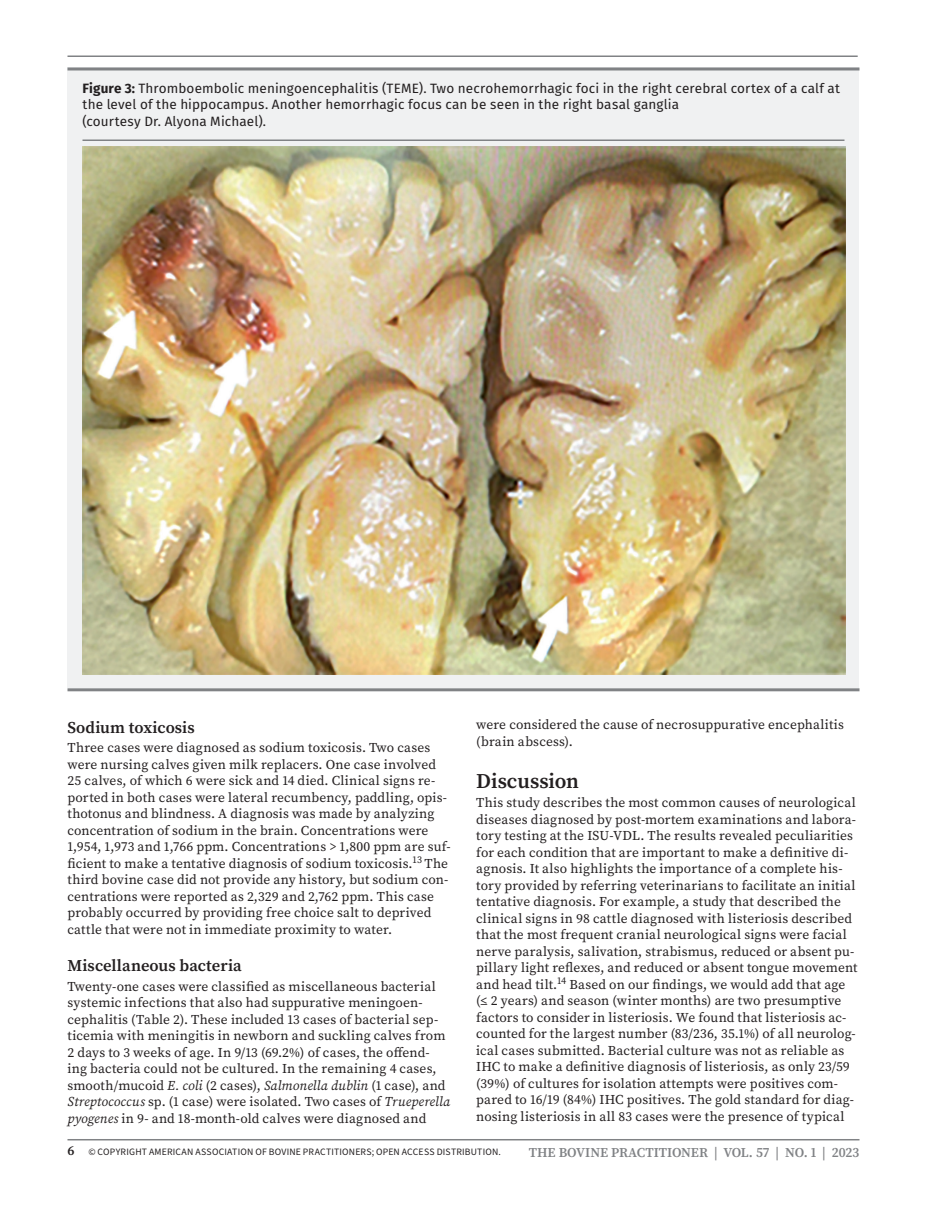
<style>
.page{position:relative;width:945px;height:1215px;background:#fff}
.page>*{position:absolute;margin:0;border:0;box-sizing:border-box;transform-origin:0 0}
.t1{font:600 21px "Source Serif Pro";color:#231f20}
.t2{font:600 16.5px "Source Serif Pro";letter-spacing:.005em;color:#231f20}
.t3{font:13.5px/16.5px "Source Serif Pro";letter-spacing:.01em;color:#231f20}
.t4{font:13.5px/16.5px "Fira Sans";letter-spacing:.01em;color:#231f20}
.t5{font:600 13.5px "Source Serif Pro";letter-spacing:-.005em;color:#808285}
.t6{font:9.75px "Source Sans 3";letter-spacing:.02em;color:#231f20}
.s1{font-weight:700}
.s2{font-style:italic}
.s3{font-family:"Source Serif Pro";font-weight:600;font-size:13.5px}
</style>
<div class="page">
<hr style="left:68px;top:56px;width:790px;height:1px;background:#808285">
<hr style="left:68px;top:1139px;width:792px;height:1px;background:#808285">
<div style="left:68px;top:68px;width:792px;height:620px;background:#f0f1f2"></div>
<hr style="left:68px;top:68px;width:792px;height:2px;background:#808285">
<hr style="left:82px;top:140px;width:762px;height:1px;background:#808285">
<hr style="left:68px;top:688px;width:792px;height:3px;background:#808285">
<img style="left:82px;top:147px;width:764px;height:528px">
<p class="t4" style="left:82px;top:80px;width:759px"><span class="s1">Figure 3:</span> Thromboembolic meningoencephalitis (TEME). Two necrohemorrhagic foci in the right cerebral cortex of a calf at the level of the hippocampus. Another hemorrhagic focus can be seen in the right basal ganglia<br>(courtesy Dr. Alyona Michael).</p>
<p class="t2" style="left:68px;top:716px;width:129px">Sodium toxicosis</p>
<p class="t3" style="left:67px;top:739px;width:385px">Three cases were diagnosed as sodium toxicosis. Two cases were nursing calves given milk replacers. One case involved 25 calves, of which 6 were sick and 14 died. Clinical signs re&shy;ported in both cases were lateral recumbency, paddling, opis&shy;thotonus and blindness. A diagnosis was made by analyzing concentration of sodium in the brain. Concentrations were 1,954, 1,973 and 1,766 ppm. Concentrations &gt; 1,800 ppm are suf&shy;ficient to make a tentative diagnosis of sodium toxicosis.<sup>13</sup> The third bovine case did not provide any history, but sodium con&shy;centrations were reported as 2,329 and 2,762 ppm. This case probably occurred by providing free choice salt to deprived cattle that were not in immediate proximity to water.</p>
<p class="t2" style="left:68px;top:954px;width:176px">Miscellaneous bacteria</p>
<p class="t3" style="left:68px;top:978px;width:384px">Twenty-one cases were classified as miscellaneous bacterial systemic infections that also had suppurative meningoen&shy;cephalitis (Table 2). These included 13 cases of bacterial sep&shy;ticemia with meningitis in newborn and suckling calves from 2 days to 3 weeks of age. In 9/13 (69.2%) of cases, the offend&shy;ing bacteria could not be cultured. In the remaining 4 cases, smooth/mucoid <span class="s2">E. coli</span> (2 cases), <span class="s2">Salmonella dublin</span> (1 case), and <span class="s2">Streptococcus</span> sp. (1 case) were isolated. Two cases of <span class="s2">Trueperella pyogenes</span> in 9- and 18-month-old calves were diagnosed and</p>
<p class="t3" style="left:476px;top:717px;width:369px">were considered the cause of necrosuppurative encephalitis (brain abscess).</p>
<h1 class="t1" style="left:476px;top:767px;width:104px">Discussion</h1>
<p class="t3" style="left:476px;top:795px;width:383px">This study describes the most common causes of neurological diseases diagnosed by post-mortem examinations and labora&shy;tory testing at the ISU-VDL. The results revealed peculiarities for each condition that are important to make a definitive di&shy;agnosis. It also highlights the importance of a complete his&shy;tory provided by referring veterinarians to facilitate an initial tentative diagnosis. For example, a study that described the clinical signs in 98 cattle diagnosed with listeriosis described that the most frequent cranial neurological signs were facial nerve paralysis, salivation, strabismus, reduced or absent pu&shy;pillary light reflexes, and reduced or absent tongue movement and head tilt.<sup>14</sup> Based on our findings, we would add that age (≤ 2 years) and season (winter months) are two presumptive factors to consider in listeriosis. We found that listeriosis ac&shy;counted for the largest number (83/236, 35.1%) of all neurolog&shy;ical cases submitted. Bacterial culture was not as reliable as IHC to make a definitive diagnosis of listeriosis, as only 23/59 (39%) of cultures for isolation attempts were positives com&shy;pared to 16/19 (84%) IHC positives. The gold standard for diag&shy;nosing listeriosis in all 83 cases were the presence of typical</p>
<p class="t6" style="left:68px;top:1146px;width:435px"><span class="s3">6</span> © COPYRIGHT AMERICAN ASSOCIATION OF BOVINE PRACTITIONERS; OPEN ACCESS DISTRIBUTION.</p>
<p class="t5" style="left:529px;top:1143px;width:332px">THE BOVINE PRACTITIONER | VOL. 57 | NO. 1 | 2023</p>
</div>
